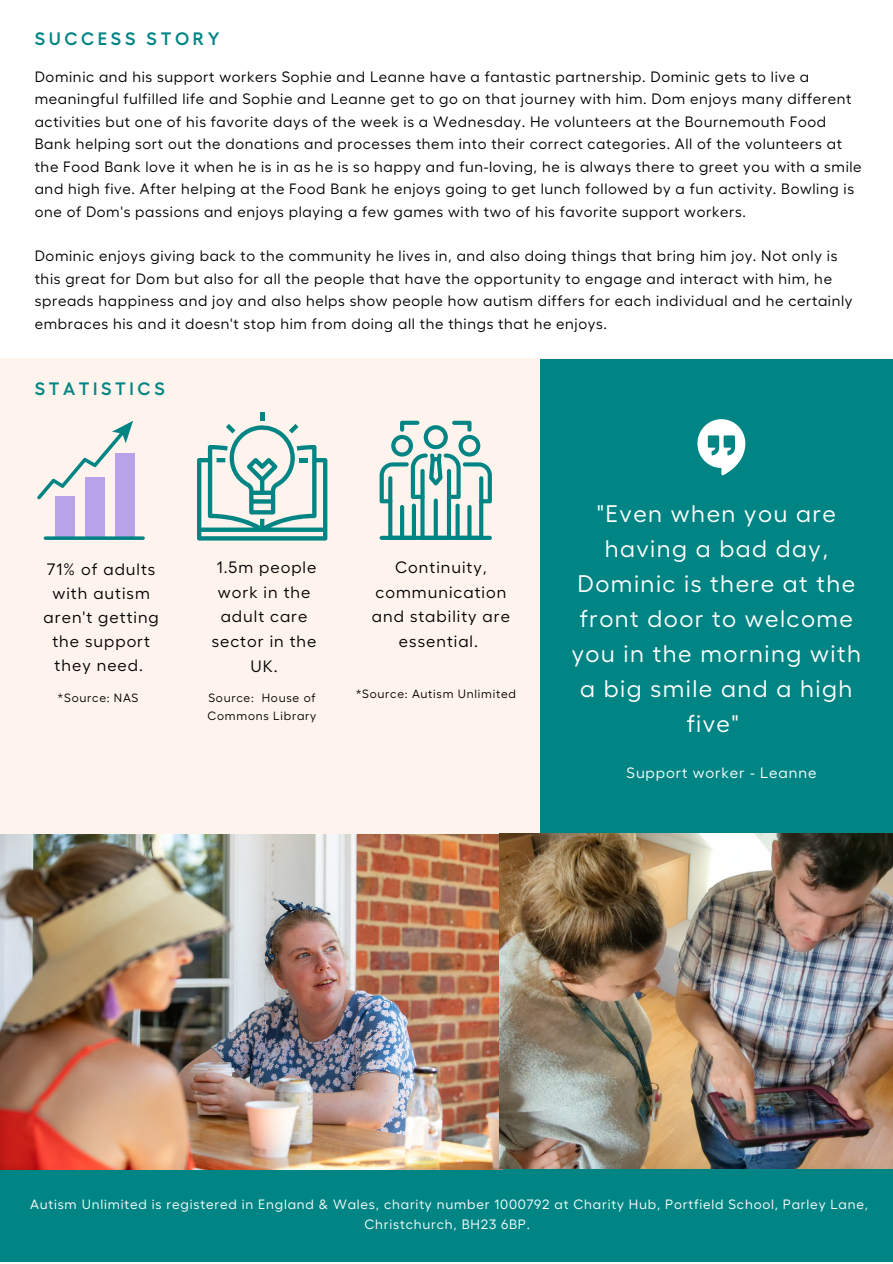
<style>
.page{position:relative;width:893px;height:1264px;background:#fff}
.page>*{position:absolute;margin:0;border:0;box-sizing:border-box;transform-origin:0 0}
.t1{font:24px/34.8px "Fellix";letter-spacing:.06em;color:#fff;text-align:center}
.t2{font:600 18px "Fellix";letter-spacing:.2em;color:#008584}
.t3{font:16.5px/24.8px "Fellix";letter-spacing:.06em;color:#000;text-align:center}
.t4{font:15px/22.5px "Fellix";letter-spacing:.04em;color:#000}
.t5{font:15px "Fellix";letter-spacing:.06em;color:#fff}
.t6{font:13.5px/20.2px "Fellix";letter-spacing:.06em;color:#fff;text-align:center}
.t7{font:12px/18px "Fellix";letter-spacing:.06em;color:#000}
</style>
<div class="page">
<div style="left:0;top:358px;width:892px;height:476px;background:#fff4ed"></div>
<div style="left:0;top:1169px;width:892px;height:93px;background:#008584"></div>
<div style="left:540px;top:358px;width:352px;height:500px;background:#008584"></div>
<svg style="left:697px;top:419px;width:48px;height:56px"></svg>
<svg style="left:379px;top:421px;width:113px;height:119px"></svg>
<div style="left:55px;top:496px;width:20px;height:42px;background:#b8a3eb"></div>
<div style="left:85px;top:477px;width:20px;height:61px;background:#b8a3eb"></div>
<div style="left:115px;top:453px;width:20px;height:85px;background:#b8a3eb"></div>
<svg style="left:44px;top:536px;width:101px;height:4px"></svg>
<svg style="left:37px;top:421px;width:96px;height:78px"></svg>
<svg style="left:197px;top:412px;width:130px;height:128px"></svg>
<img style="left:0;top:834px;width:502px;height:335px">
<img style="left:499px;top:833px;width:393px;height:335px">
<p class="t2" style="left:35px;top:28px;width:186px">SUCCESS STORY</p>
<p class="t4" style="left:35px;top:65px;width:828px">Dominic and his support workers Sophie and Leanne have a fantastic partnership. Dominic gets to live a meaningful fulfilled life and Sophie and Leanne get to go on that journey with him. Dom enjoys many different activities but one of his favorite days of the week is a Wednesday. He volunteers at the Bournemouth Food Bank helping sort out the donations and processes them into their correct categories. All of the volunteers at the Food Bank love it when he is in as he is so happy and fun-loving, he is always there to greet you with a smile and high five. After helping at the Food Bank he enjoys going to get lunch followed by a fun activity. Bowling is one of Dom's passions and enjoys playing a few games with two of his favorite support workers.</p>
<p class="t4" style="left:35px;top:245px;width:819px">Dominic enjoys giving back to the community he lives in, and also doing things that bring him joy. Not only is this great for Dom but also for all the people that have the opportunity to engage and interact with him, he spreads happiness and joy and also helps show people how autism differs for each individual and he certainly embraces his and it doesn't stop him from doing all the things that he enjoys.</p>
<p class="t2" style="left:35px;top:378px;width:132px">STATISTICS</p>
<p class="t3" style="left:44px;top:557px;width:117px;line-height:24px">71% of adults with autism aren't getting the support they need.</p>
<p class="t7" style="left:58px;top:689px;width:82px">*Source: NAS</p>
<p class="t3" style="left:212px;top:554px;width:106px">1.5m people work in the adult care sector in the<br>UK.</p>
<p class="t7" style="left:207px;top:689px;width:110px">Source: House of<br>Commons Library</p>
<p class="t3" style="left:372px;top:554px;width:140px">Continuity, communication and stability are essential.</p>
<p class="t7" style="left:355px;top:684px;width:162px">*Source: Autism Unlimited</p>
<p class="t1" style="left:571px;top:496px;width:291px">"Even when you are having a bad day,<br>Dominic is there at the front door to welcome you in the morning with a big smile and a high five"</p>
<p class="t5" style="left:626px;top:763px;width:191px">Support worker - Leanne</p>
<p class="t6" style="left:30px;top:1194px;width:839px">Autism Unlimited is registered in England &amp; Wales, charity number 1000792 at Charity Hub, Portfield School, Parley Lane,<br>Christchurch, BH23 6BP.</p>
</div>
